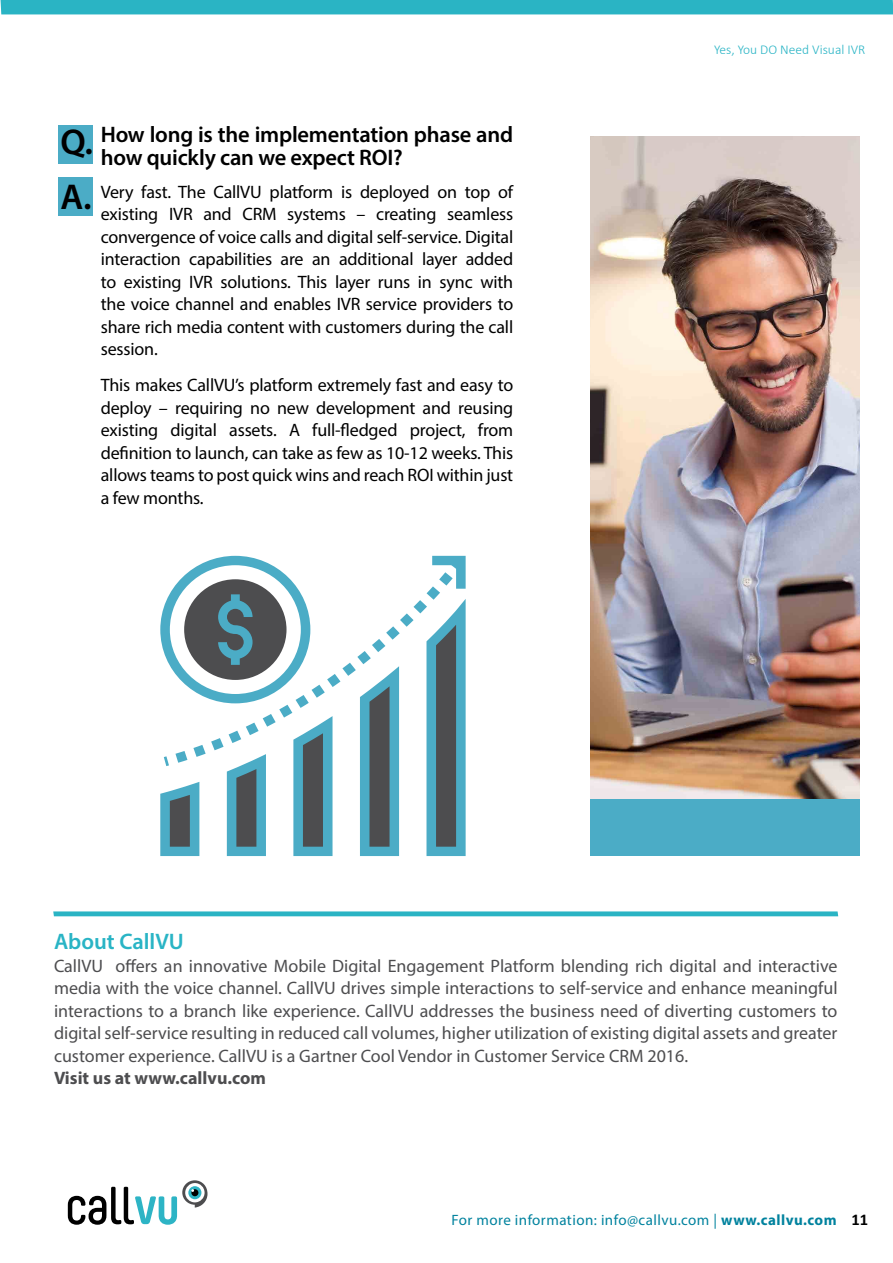
<style>
.page{position:relative;width:893px;height:1263px;background:#fff}
.page>*{position:absolute;margin:0;border:0;box-sizing:border-box;transform-origin:0 0}
.t1{font:600 36px/54.9px "Myriad Pro";color:#000}
.t2{font:600 22.5px/22.5px "Myriad Pro";letter-spacing:-.01em;color:#000}
.t3{font:600 22.5px "Myriad Pro";color:#29b4c5}
.t4{font:18px/22.5px "Myriad Pro";letter-spacing:-.01em;color:#000;text-align:justify}
.t5{font:18px/22.5px "Myriad Pro";color:#4d4d4f;text-align:justify}
.t6{font:700 18px "Myriad Pro";color:#4d4d4f}
.t7{font:15px "Myriad Pro";letter-spacing:.03em;color:#00829e}
.t8{font:300 13.5px "Calibri";color:#29b4c5}
.s1{font-weight:700}
.s2{font-family:"Calibri";font-weight:700;font-size:16.5px;color:#000}
</style>
<div class="page">
<div style="left:1px;top:0;width:892px;height:14px;background:#2ab4c4"></div>
<svg style="left:68px;top:1180px;width:139px;height:45px"></svg>
<div style="left:58px;top:125px;width:34px;height:39px;background:#4bacc6"></div>
<div style="left:58px;top:178px;width:34px;height:38px;background:#4bacc6"></div>
<svg style="left:53px;top:911px;width:785px;height:5px;background:#3dbac9"></svg>
<img style="left:590px;top:136px;width:269px;height:663px">
<div style="left:590px;top:799px;width:270px;height:57px;background:#4bacc6"></div>
<svg style="left:432px;top:556px;width:34px;height:33px"></svg>
<svg style="left:336px;top:558px;width:129px;height:208px"></svg>
<svg style="left:160px;top:555px;width:176px;height:301px"></svg>
<svg style="left:360px;top:666px;width:39px;height:190px;background:#5a8b99"></svg>
<svg style="left:426px;top:599px;width:40px;height:257px;background:#5f8d9b"></svg>
<h1 class="t1" style="left:60px;top:114px;width:34px">Q.<br>A.</h1>
<p class="t2" style="left:101px;top:123px;width:414px">How long is the implementation phase and how quickly can we expect ROI?</p>
<p class="t4" style="left:101px;top:180px;width:414px">Very fast. The CallVU platform is deployed on top of existing IVR and CRM systems – creating seamless convergence of voice calls and digital self-service. Digital interaction capabilities are an additional layer added to existing IVR solutions. This layer runs in sync with the voice channel and enables IVR service providers to share rich media content with customers during the call session.</p>
<p class="t4" style="left:101px;top:374px;width:414px">This makes CallVU’s platform extremely fast and easy to deploy – requiring no new development and reusing existing digital assets. A full-fledged project, from definition to launch, can take as few as 10-12 weeks. This allows teams to post quick wins and reach ROI within just a few months.</p>
<p class="t8" style="left:714px;top:41px;width:153px">Yes, You DO Need Visual IVR</p>
<p class="t3" style="left:54px;top:927px;width:131px">About CallVU</p>
<p class="t5" style="left:54px;top:954px;width:785px">CallVU offers an innovative Mobile Digital Engagement Platform blending rich digital and interactive media with the voice channel. CallVU drives simple interactions to self-service and enhance meaningful interactions to a branch like experience. CallVU addresses the business need of diverting customers to digital self-service resulting in reduced call volumes, higher utilization of existing digital assets and greater customer experience. CallVU is a Gartner Cool Vendor in Customer Service CRM 2016.</p>
<p class="t6" style="left:54px;top:1066px;width:213px">Visit us at www.callvu.com</p>
<p class="t7" style="left:451px;top:1211px;width:418px">For more information: info@callvu.com | <span class="s1">www.callvu.com</span> <span class="s2">11</span></p>
</div>
